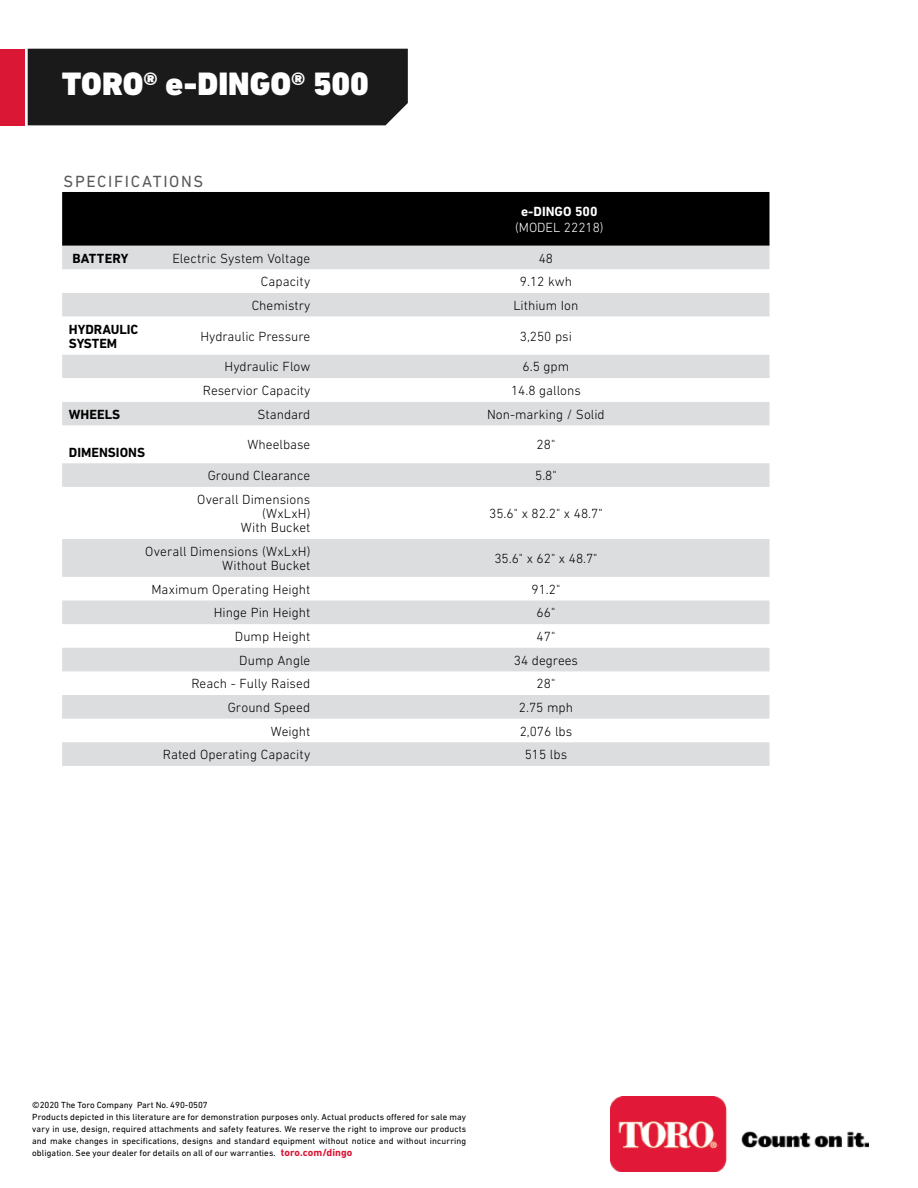
<style>
.page{position:relative;width:918px;height:1188px;background:#fff}
.page>*{position:absolute;margin:0;border:0;box-sizing:border-box;transform-origin:0 0}
.t1{font:900 33px "DIN Next LT Pro";color:#fff}
.t2{font:16.5px "DIN Next LT Pro";letter-spacing:.1em;color:#58595b}
.t3{font:300 13.5px/14.2px "DIN Next LT Pro";color:#000;text-align:right}
.t4{font:700 13.5px/14.2px "DIN Next LT Pro";color:#000}
.t5{font:300 13.5px "DIN Next LT Pro";color:#fff}
.t6{font:700 13.5px "DIN Next LT Pro";color:#fff}
.t7{font:9px/12px "DIN Next LT Pro";letter-spacing:.01em;color:#000}
.s1{font-weight:700;font-size:10.5px;color:#db1736}
</style>
<div class="page">
<div style="left:62px;top:192px;width:708px;height:54px;background:#000"></div>
<svg style="left:62px;top:246px;width:708px;height:520px;fill:#dcddde"></svg>
<svg style="left:62px;top:269px;width:708px;height:86px"></svg>
<svg style="left:62px;top:378px;width:708px;height:24px"></svg>
<div style="left:0;top:49px;width:25px;height:76px;background:#db1736"></div>
<div style="left:28px;top:49px;width:380px;height:76px;background:#1a1a1a"></div>
<img style="left:610px;top:1096px;width:258px;height:75px">
<h1 class="t1" style="left:62px;top:64px;width:308px">TORO® e-DINGO® 500</h1>
<p class="t2" style="left:64px;top:172px;width:141px">SPECIFICATIONS</p>
<p class="t6" style="left:521px;top:203px;width:78px">e-DINGO 500</p>
<p class="t5" style="left:515px;top:220px;width:90px">(MODEL 22218)</p>
<p class="t4" style="left:72px;top:251px;width:58px">BATTERY</p>
<p class="t3" style="left:172px;top:251px;width:140px">Electric System Voltage</p>
<p class="t3" style="left:539px;top:251px;width:16px">48</p>
<p class="t3" style="left:261px;top:274px;width:51px">Capacity</p>
<p class="t3" style="left:520px;top:274px;width:54px">9.12 kwh</p>
<p class="t3" style="left:252px;top:298px;width:60px">Chemistry</p>
<p class="t3" style="left:514px;top:298px;width:66px">Lithium Ion</p>
<p class="t4" style="left:69px;top:322px;width:71px">HYDRAULIC<br>SYSTEM</p>
<p class="t3" style="left:200px;top:329px;width:111px">Hydraulic Pressure</p>
<p class="t3" style="left:520px;top:329px;width:54px">3,250 psi</p>
<p class="t3" style="left:225px;top:360px;width:87px">Hydraulic Flow</p>
<p class="t3" style="left:523px;top:360px;width:48px">6.5 gpm</p>
<p class="t3" style="left:203px;top:383px;width:109px">Reservior Capacity</p>
<p class="t3" style="left:511px;top:383px;width:71px">14.8 gallons</p>
<p class="t4" style="left:69px;top:407px;width:53px">WHEELS</p>
<p class="t3" style="left:258px;top:407px;width:54px">Standard</p>
<p class="t3" style="left:487px;top:407px;width:119px">Non-marking / Solid</p>
<p class="t4" style="left:69px;top:445px;width:78px">DIMENSIONS</p>
<p class="t3" style="left:248px;top:438px;width:64px">Wheelbase</p>
<p class="t3" style="left:537px;top:438px;width:20px">28"</p>
<p class="t3" style="left:208px;top:468px;width:104px">Ground Clearance</p>
<p class="t3" style="left:535px;top:468px;width:23px">5.8"</p>
<p class="t3" style="left:197px;top:492px;width:115px">Overall Dimensions (WxLxH)<br>With Bucket</p>
<p class="t3" style="left:489px;top:506px;width:115px">35.6" x 82.2" x 48.7"</p>
<p class="t3" style="left:145px;top:544px;width:167px">Overall Dimensions (WxLxH)<br>Without Bucket</p>
<p class="t3" style="left:494px;top:551px;width:105px">35.6" x 62" x 48.7"</p>
<p class="t3" style="left:151px;top:582px;width:160px">Maximum Operating Height</p>
<p class="t3" style="left:532px;top:582px;width:30px">91.2"</p>
<p class="t3" style="left:214px;top:606px;width:98px">Hinge Pin Height</p>
<p class="t3" style="left:537px;top:606px;width:20px">66"</p>
<p class="t3" style="left:235px;top:629px;width:77px">Dump Height</p>
<p class="t3" style="left:537px;top:629px;width:20px">47"</p>
<p class="t3" style="left:239px;top:653px;width:73px">Dump Angle</p>
<p class="t3" style="left:514px;top:653px;width:66px">34 degrees</p>
<p class="t3" style="left:191px;top:676px;width:121px">Reach - Fully Raised</p>
<p class="t3" style="left:537px;top:676px;width:20px">28"</p>
<p class="t3" style="left:228px;top:700px;width:84px">Ground Speed</p>
<p class="t3" style="left:519px;top:700px;width:56px">2.75 mph</p>
<p class="t3" style="left:271px;top:724px;width:41px">Weight</p>
<p class="t3" style="left:520px;top:724px;width:54px">2,076 lbs</p>
<p class="t3" style="left:163px;top:747px;width:149px">Rated Operating Capacity</p>
<p class="t3" style="left:525px;top:747px;width:44px">515 lbs</p>
<p class="t7" style="left:32px;top:1098px;width:436px">©2020 The Toro Company Part No. 490-0507<br>Products depicted in this literature are for demonstration purposes only. Actual products offered for sale may vary in use, design, required attachments and safety features. We reserve the right to improve our products and make changes in specifications, designs and standard equipment without notice and without incurring obligation. See your dealer for details on all of our warranties. <span class="s1">toro.com/dingo</span></p>
</div>
